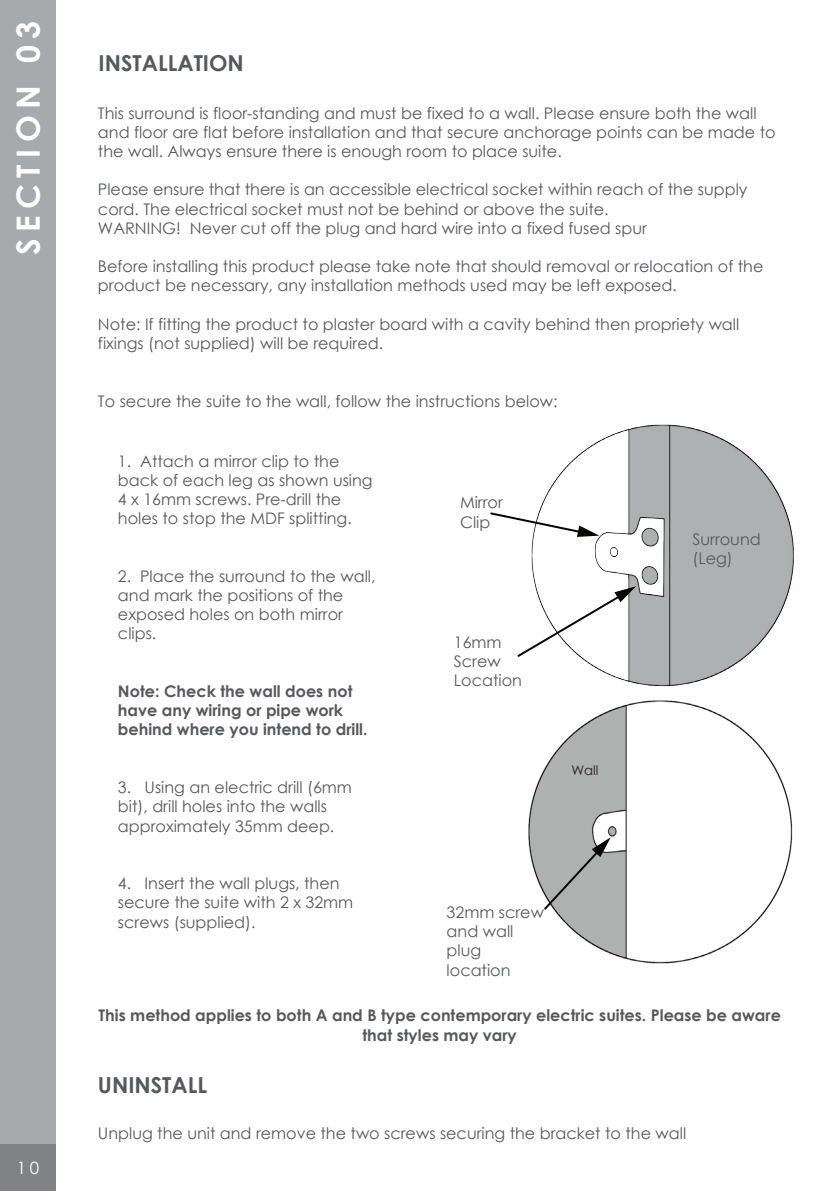
<style>
.page{position:relative;width:840px;height:1191px;background:#fff}
.page>*{position:absolute;margin:0;border:0;box-sizing:border-box;transform-origin:0 0}
.t1{font:700 32px "Century Gothic";letter-spacing:.2em;color:#fff}
.t2{font:700 22px "Century Gothic";color:#57585a}
.t3{font:17px "Century Gothic";color:#fff}
.t4{font:16px/19.2px "Century Gothic";color:#57585a}
.t5{font:700 16px/19.2px "Century Gothic";color:#57585a;text-align:center}
.t6{font:13.2px "Century Gothic";color:#231f20}
</style>
<div class="page">
<div style="left:0;top:0;width:56px;height:1189px;background:#a8a9ad"></div>
<div style="left:0;top:1144px;width:56px;height:47px;background:#808285"></div>
<img style="left:528px;top:700px;width:265px;height:264px">
<svg style="left:542px;top:837px;width:68px;height:74px;background:#a7a8a8"></svg>
<img style="left:531px;top:424px;width:263px;height:263px">
<svg style="left:490px;top:511px;width:109px;height:26px"></svg>
<svg style="left:517px;top:586px;width:118px;height:72px"></svg>
<h1 class="t1" style="left:4px;top:255px;width:235px;rotate:-90deg">SECTION 03</h1>
<p class="t3" style="left:17px;top:1156px;width:24px">10</p>
<h2 class="t2" style="left:98px;top:46px;width:147px">INSTALLATION</h2>
<p class="t4" style="left:98px;top:103px;width:678px">This surround is floor-standing and must be fixed to a wall. Please ensure both the wall and floor are flat before installation and that secure anchorage points can be made to the wall. Always ensure there is enough room to place suite.</p>
<p class="t4" style="left:98px;top:180px;width:650px">Please ensure that there is an accessible electrical socket within reach of the supply cord. The electrical socket must not be behind or above the suite.<br>WARNING! Never cut off the plug and hard wire into a fixed fused spur</p>
<p class="t4" style="left:98px;top:257px;width:666px">Before installing this product please take note that should removal or relocation of the product be necessary, any installation methods used may be left exposed.</p>
<p class="t4" style="left:98px;top:314px;width:642px">Note: If fitting the product to plaster board with a cavity behind then propriety wall fixings (not supplied) will be required.</p>
<p class="t4" style="left:98px;top:391px;width:461px">To secure the suite to the wall, follow the instructions below:</p>
<p class="t4" style="left:118px;top:451px;width:256px">1. Attach a mirror clip to the back of each leg as shown using<br>4 x 16mm screws. Pre-drill the holes to stop the MDF splitting.</p>
<p class="t4" style="left:118px;top:566px;width:259px">2. Place the surround to the wall, and mark the positions of the exposed holes on both mirror clips.</p>
<p class="t5" style="left:118px;top:681px;width:251px;text-align:left">Note: Check the wall does not have any wiring or pipe work behind where you intend to drill.</p>
<p class="t4" style="left:118px;top:777px;width:235px">3. Using an electric drill (6mm bit), drill holes into the walls approximately 35mm deep.</p>
<p class="t4" style="left:118px;top:873px;width:237px">4. Insert the wall plugs, then secure the suite with 2 x 32mm screws (supplied).</p>
<p class="t4" style="left:459px;top:493px;width:44px">Mirror<br>Clip</p>
<p class="t4" style="left:453px;top:632px;width:70px">16mm<br>Screw<br>Location</p>
<p class="t6" style="left:571px;top:761px;width:29px">Wall</p>
<p class="t4" style="left:446px;top:902px;width:99px">32mm screw and wall plug location</p>
<p class="t4" style="left:692px;top:529px;width:70px">Surround (Leg)</p>
<p class="t5" style="left:98px;top:1005px;width:683px">This method applies to both A and B type contemporary electric suites. Please be aware that styles may vary</p>
<h2 class="t2" style="left:98px;top:1068px;width:111px">UNINSTALL</h2>
<p class="t4" style="left:98px;top:1123px;width:589px">Unplug the unit and remove the two screws securing the bracket to the wall</p>
</div>
